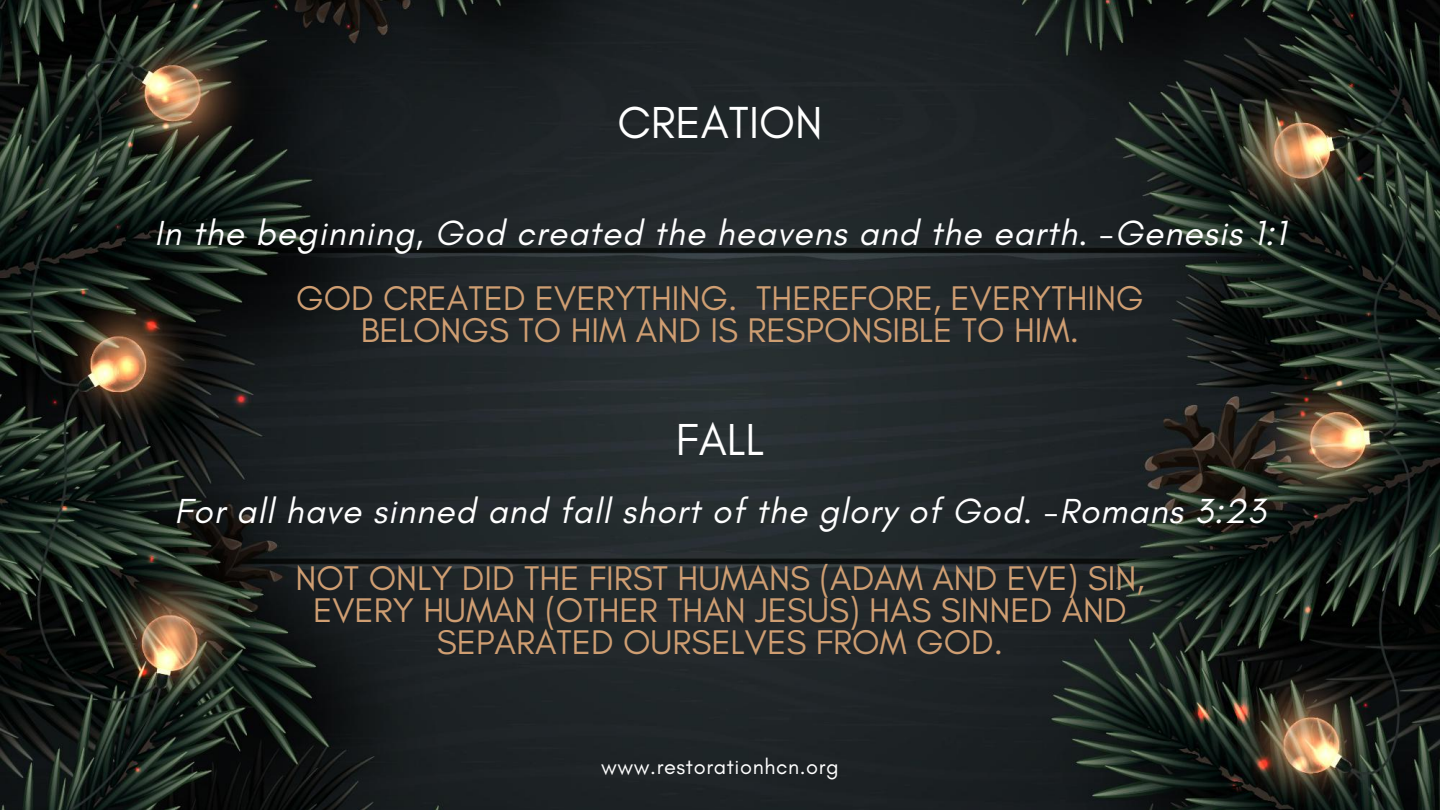
<style>
.page{position:relative;width:1440px;height:810px;background:#fff}
.page>*{position:absolute;margin:0;border:0;box-sizing:border-box;transform-origin:0 0}
.t1{font:45.6px "Glacial Indifference";color:#fff}
.t2{font:italic 35.5px "Glacial Indifference";letter-spacing:.03em;color:#fff}
.t3{font:34.8px/32.2px "Glacial Indifference";color:#cf9e72;text-align:center}
.t4{font:21.8px "Glacial Indifference";letter-spacing:.03em;color:#fff}
</style>
<div class="page">
<img style="left:0;top:0;width:1440px;height:810px">
<h1 class="t1" style="left:617px;top:95px;width:207px">CREATION</h1>
<p class="t2" style="left:154px;top:211px;width:1133px">In the beginning, God created the heavens and the earth. -Genesis 1:1</p>
<p class="t3" style="left:296px;top:281px;width:849px">GOD CREATED EVERYTHING. THEREFORE, EVERYTHING<br>BELONGS TO HIM AND IS RESPONSIBLE TO HIM.</p>
<h1 class="t1" style="left:676px;top:412px;width:90px">FALL</h1>
<p class="t2" style="left:174px;top:489px;width:1092px">For all have sinned and fall short of the glory of God. -Romans 3:23</p>
<p class="t3" style="left:296px;top:562px;width:850px">NOT ONLY DID THE FIRST HUMANS (ADAM AND EVE) SIN,<br>EVERY HUMAN (OTHER THAN JESUS) HAS SINNED AND<br>SEPARATED OURSELVES FROM GOD.</p>
<p class="t4" style="left:601px;top:753px;width:239px">www.restorationhcn.org</p>
</div>
